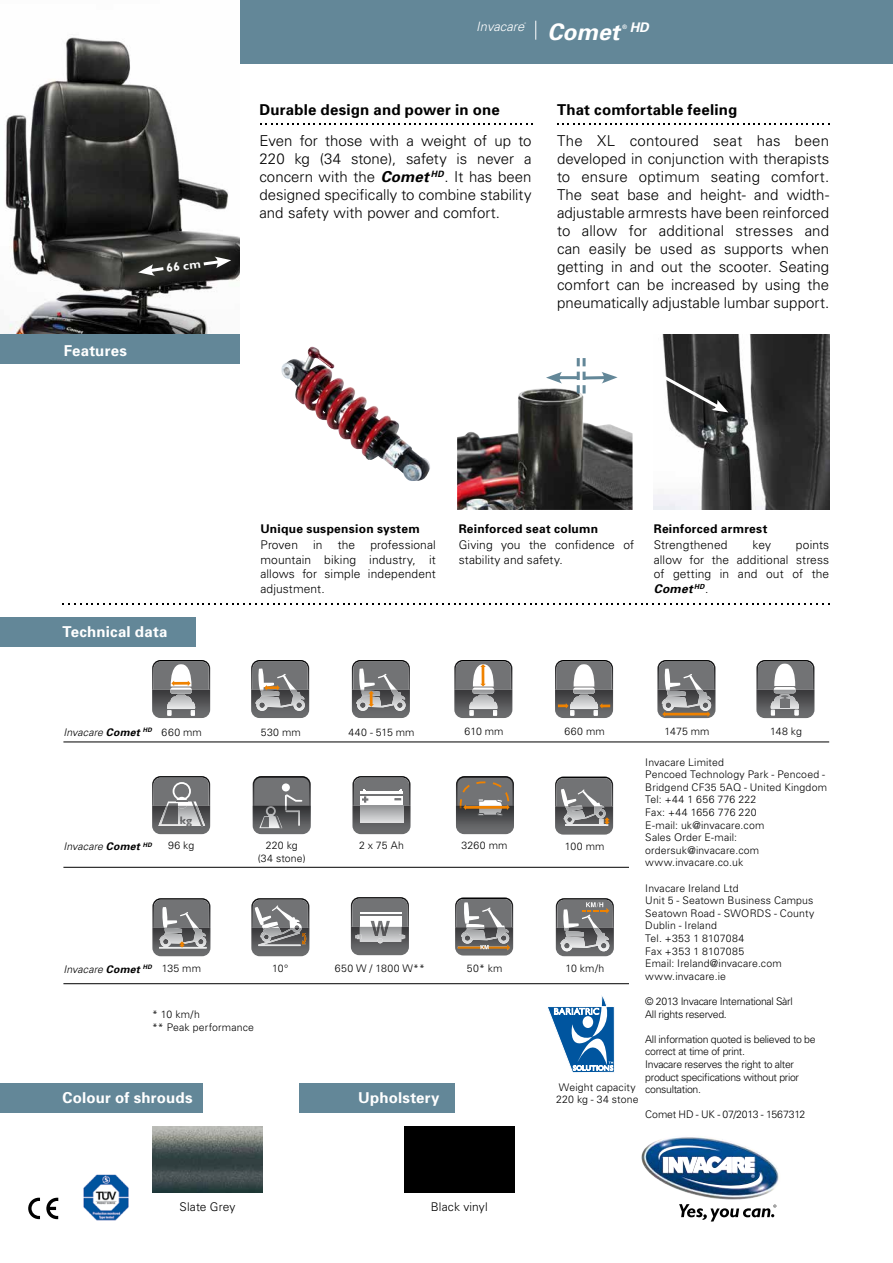
<style>
.page{position:relative;width:893px;height:1263px;background:#fff}
.page>*{position:absolute;margin:0;border:0;box-sizing:border-box;transform-origin:0 0}
.t1{font:italic 700 22.8px "Univers";color:#fff}
.t2{font:300 15px/18px "Univers";color:#000;text-align:justify}
.t3{font:700 15px "Univers";letter-spacing:.015em;color:#000}
.t4{font:700 15px "Univers";letter-spacing:.015em;color:#fff}
.t5{font:italic 700 13.2px "Univers";color:#fff}
.t6{font:italic 300 12.9px "Univers";color:#fff}
.t7{font:300 12px/14.4px "Univers";letter-spacing:.01em;color:#000;text-align:justify}
.t8{font:700 12px "Univers";letter-spacing:.025em;color:#000}
.t9{font:700 12px "Gill Sans";color:#fff}
.t10{font:700 10.95px "Gill Sans";color:#727375}
.t11{font:300 10.5px/12.6px "Univers";letter-spacing:.01em;color:#000}
.t12{font:300 10.5px/12.6px "Univers";letter-spacing:-.03em;color:#000}
.t13{font:italic 300 10.5px "Univers";letter-spacing:.015em;color:#000}
.t14{font:300 10.5px "Univers";letter-spacing:-.015em;color:#000}
.t15{font:italic 300 2.25px "Univers";color:#fff}
.s1{font-weight:700;font-style:italic}
.s2{font-weight:700}
.s3{font-style:normal}
</style>
<div class="page">
<div style="left:238px;top:0;width:655px;height:64px;background:#638798"></div>
<img style="left:5px;top:0;width:234px;height:334px">
<svg style="left:200px;top:257px;width:31px;height:11px"></svg>
<svg style="left:138px;top:264px;width:29px;height:12px"></svg>
<div style="left:0;top:617px;width:196px;height:29px;background:#638798"></div>
<svg style="left:62px;top:603px;width:767px;height:1px"></svg>
<img style="left:281px;top:347px;width:149px;height:134px">
<svg style="left:260px;top:123px;width:273px;height:1px"></svg>
<svg style="left:557px;top:123px;width:272px;height:1px"></svg>
<img style="left:457px;top:388px;width:175px;height:122px">
<img style="left:654px;top:334px;width:175px;height:176px">
<svg style="left:535px;top:21px;width:1px;height:19px"></svg>
<img style="left:152px;top:1126px;width:110px;height:66px">
<img style="left:641px;top:1137px;width:138px;height:63px">
<img style="left:658px;top:1143px;width:104px;height:48px">
<svg style="left:679px;top:1204px;width:97px;height:17px"></svg>
<div style="left:0;top:1083px;width:203px;height:29px;background:#638798"></div>
<div style="left:0;top:334px;width:239px;height:30px;background:#638798"></div>
<hr style="left:63px;top:742px;width:766px;height:1px;background:#000">
<img style="left:155px;top:716px;width:52px;height:2px">
<svg style="left:152px;top:660px;width:58px;height:56px;background:#878685"></svg>
<img style="left:251px;top:711px;width:58px;height:7px">
<svg style="left:251px;top:660px;width:58px;height:51px;background:#848383"></svg>
<img style="left:352px;top:711px;width:58px;height:7px">
<svg style="left:352px;top:660px;width:58px;height:51px;background:#838282"></svg>
<img style="left:457px;top:716px;width:53px;height:2px">
<svg style="left:454px;top:660px;width:58px;height:56px;background:#878685"></svg>
<img style="left:558px;top:716px;width:52px;height:2px">
<svg style="left:555px;top:660px;width:58px;height:56px;background:#8a8887"></svg>
<img style="left:662px;top:717px;width:49px;height:1px">
<svg style="left:657px;top:660px;width:58px;height:57px;background:#86827f"></svg>
<img style="left:758px;top:715px;width:55px;height:3px">
<svg style="left:756px;top:660px;width:58px;height:55px;background:#858687"></svg>
<svg style="left:253px;top:776px;width:58px;height:58px;background:#6e6f71"></svg>
<svg style="left:352px;top:776px;width:58px;height:30px"></svg>
<hr style="left:359px;top:794px;width:45px;height:2px;background:#727375">
<img style="left:352px;top:806px;width:58px;height:28px">
<svg style="left:360px;top:806px;width:43px;height:16px"></svg>
<svg style="left:456px;top:776px;width:58px;height:58px;background:#746e68"></svg>
<img style="left:555px;top:826px;width:58px;height:9px">
<svg style="left:555px;top:776px;width:58px;height:50px;background:#818181"></svg>
<img style="left:251px;top:946px;width:58px;height:10px">
<svg style="left:251px;top:898px;width:58px;height:48px;background:#848384"></svg>
<img style="left:351px;top:943px;width:58px;height:12px">
<svg style="left:351px;top:897px;width:58px;height:46px"></svg>
<img style="left:455px;top:950px;width:58px;height:5px">
<svg style="left:455px;top:897px;width:58px;height:53px;background:#858380"></svg>
<img style="left:556px;top:951px;width:57px;height:5px">
<svg style="left:556px;top:898px;width:58px;height:53px;background:#858484"></svg>
<hr style="left:63px;top:867px;width:566px;height:1px;background:#000">
<hr style="left:63px;top:983px;width:566px;height:1px;background:#000">
<div style="left:404px;top:1126px;width:110px;height:66px;background:#000"></div>
<div style="left:299px;top:1083px;width:155px;height:29px;background:#638798"></div>
<img style="left:152px;top:827px;width:58px;height:7px">
<svg style="left:152px;top:776px;width:58px;height:51px;background:#818283"></svg>
<img style="left:152px;top:948px;width:58px;height:8px">
<svg style="left:152px;top:898px;width:58px;height:50px;background:#828383"></svg>
<img style="left:83px;top:1174px;width:46px;height:47px">
<hr style="left:556px;top:376px;width:22px;height:3px;background:#638798">
<svg style="left:546px;top:372px;width:16px;height:11px"></svg>
<svg style="left:577px;top:358px;width:41px;height:35px"></svg>
<svg style="left:659px;top:373px;width:69px;height:39px"></svg>
<svg style="left:548px;top:995px;width:67px;height:78px"></svg>
<svg style="left:46px;top:1198px;width:12px;height:21px"></svg>
<svg style="left:28px;top:1198px;width:12px;height:21px"></svg>
<h2 class="t4" style="left:64px;top:341px;width:65px">Features</h2>
<p class="t9" style="left:166px;top:261px;width:36px;rotate:-7deg">66 cm</p>
<p class="t6" style="left:476px;top:18px;width:49px">Invacare</p>
<p class="t15" style="left:524px;top:22px;width:3px">®</p>
<h1 class="t1" style="left:547px;top:18px;width:74px">Comet</h1>
<p class="t5" style="left:622px;top:20px;width:28px"><sup>®</sup> HD</p>
<h2 class="t3" style="left:259px;top:100px;width:242px">Durable design and power in one</h2>
<h2 class="t2" style="left:259px;top:131px;width:274px">Even for those with a weight of up to 220 kg (34 stone), safety is never a concern with the <span class="s1">Comet</span> <sup>HD</sup>. It has been designed specifically to combine stability and safety with power and comfort.</h2>
<h2 class="t3" style="left:557px;top:100px;width:182px">That comfortable feeling</h2>
<p class="t2" style="left:557px;top:131px;width:274px">The XL contoured seat has been developed in conjunction with therapists to ensure optimum seating comfort.<br>The seat base and height- and width&shy;adjustable armrests have been reinforced to allow for additional stresses and can easily be used as supports when getting in and out the scooter. Seating comfort can be increased by using the pneumatically adjustable lumbar support.</p>
<h2 class="t4" style="left:63px;top:622px;width:106px">Technical data</h2>
<p class="t8" style="left:260px;top:521px;width:161px">Unique suspension system</p>
<p class="t7" style="left:260px;top:538px;width:39px">Proven</p>
<p class="t7" style="left:313px;top:538px;width:11px">in</p>
<p class="t7" style="left:338px;top:538px;width:19px">the</p>
<p class="t7" style="left:260px;top:538px;width:177px;text-indent:110px">professional mountain biking industry, it allows for simple independent adjustment.</p>
<p class="t8" style="left:459px;top:521px;width:141px">Reinforced seat column</p>
<p class="t7" style="left:459px;top:538px;width:177px">Giving you the confidence of stability and safety.</p>
<p class="t8" style="left:654px;top:521px;width:115px">Reinforced armrest</p>
<p class="t7" style="left:654px;top:538px;width:75px">Strengthened</p>
<p class="t7" style="left:752px;top:538px;width:20px">key</p>
<p class="t7" style="left:654px;top:538px;width:177px;text-indent:142px">points allow for the additional stress of getting in and out of the <span class="s1">Comet</span> <sup>HD</sup>.</p>
<p class="t13" style="left:63px;top:725px;width:140px">Invacare <span class="s2">Comet</span> <sup>HD</sup> <span class="s3">660 mm</span></p>
<p class="t11" style="left:261px;top:725px;width:42px">530 mm</p>
<p class="t11" style="left:348px;top:725px;width:68px">440 - 515 mm</p>
<p class="t11" style="left:464px;top:724px;width:41px">610 mm</p>
<p class="t11" style="left:565px;top:724px;width:42px">660 mm</p>
<p class="t11" style="left:665px;top:724px;width:46px">1475 mm</p>
<p class="t11" style="left:770px;top:724px;width:33px">148 kg</p>
<p class="t11" style="left:645px;top:755px;width:183px">Invacare Limited<br>Pencoed Technology Park - Pencoed -<br>Bridgend CF35 5AQ - United Kingdom<br>Tel: +44 1 656 776 222<br>Fax: +44 1656 776 220<br>E-mail: uk@invacare.com<br>Sales Order E-mail: ordersuk@invacare.com www.invacare.co.uk</p>
<p class="t11" style="left:645px;top:881px;width:170px">Invacare Ireland Ltd<br>Unit 5 - Seatown Business Campus<br>Seatown Road - SWORDS - County<br>Dublin - Ireland<br>Tel. +353 1 8107084<br>Fax +353 1 8107085<br>Email: Ireland@invacare.com www.invacare.ie</p>
<p class="t12" style="left:645px;top:995px;width:149px">© 2013 Invacare International Sàrl<br>All rights reserved.</p>
<p class="t12" style="left:645px;top:1032px;width:172px">All information quoted is believed to be correct at time of print.<br>Invacare reserves the right to alter product specifications without prior consultation.</p>
<p class="t14" style="left:645px;top:1108px;width:162px">Comet HD - UK - 07/2013 - 1567312</p>
<p class="t10" style="left:180px;top:814px;width:13px">kg</p>
<p class="t11" style="left:168px;top:839px;width:28px">96 kg</p>
<p class="t11" style="left:258px;top:839px;width:49px;text-align:center">220 kg (34 stone)</p>
<p class="t11" style="left:359px;top:839px;width:46px">2 x 75 Ah</p>
<p class="t11" style="left:461px;top:839px;width:48px">3260 mm</p>
<p class="t11" style="left:565px;top:839px;width:41px">100 mm</p>
<p class="t13" style="left:63px;top:840px;width:90px">Invacare <span class="s2">Comet</span> <sup>HD</sup></p>
<p class="t11" style="left:272px;top:961px;width:18px">10°</p>
<p class="t11" style="left:335px;top:961px;width:91px">650 W / 1800 W**</p>
<p class="t11" style="left:467px;top:961px;width:37px">50* km</p>
<p class="t11" style="left:565px;top:962px;width:40px">10 km/h</p>
<p class="t11" style="left:162px;top:962px;width:41px">135 mm</p>
<p class="t11" style="left:152px;top:1008px;width:103px">* 10 km/h<br>** Peak performance</p>
<p class="t13" style="left:63px;top:963px;width:90px">Invacare <span class="s2">Comet</span> <sup>HD</sup></p>
<p class="t11" style="left:556px;top:1080px;width:84px">Weight capacity<br>220 kg - 34 stone</p>
<h2 class="t4" style="left:63px;top:1088px;width:131px">Colour of shrouds</h2>
<h2 class="t4" style="left:358px;top:1088px;width:83px">Upholstery</h2>
<p class="t7" style="left:180px;top:1199px;width:57px">Slate Grey</p>
<p class="t7" style="left:431px;top:1199px;width:58px">Black vinyl</p>
</div>
